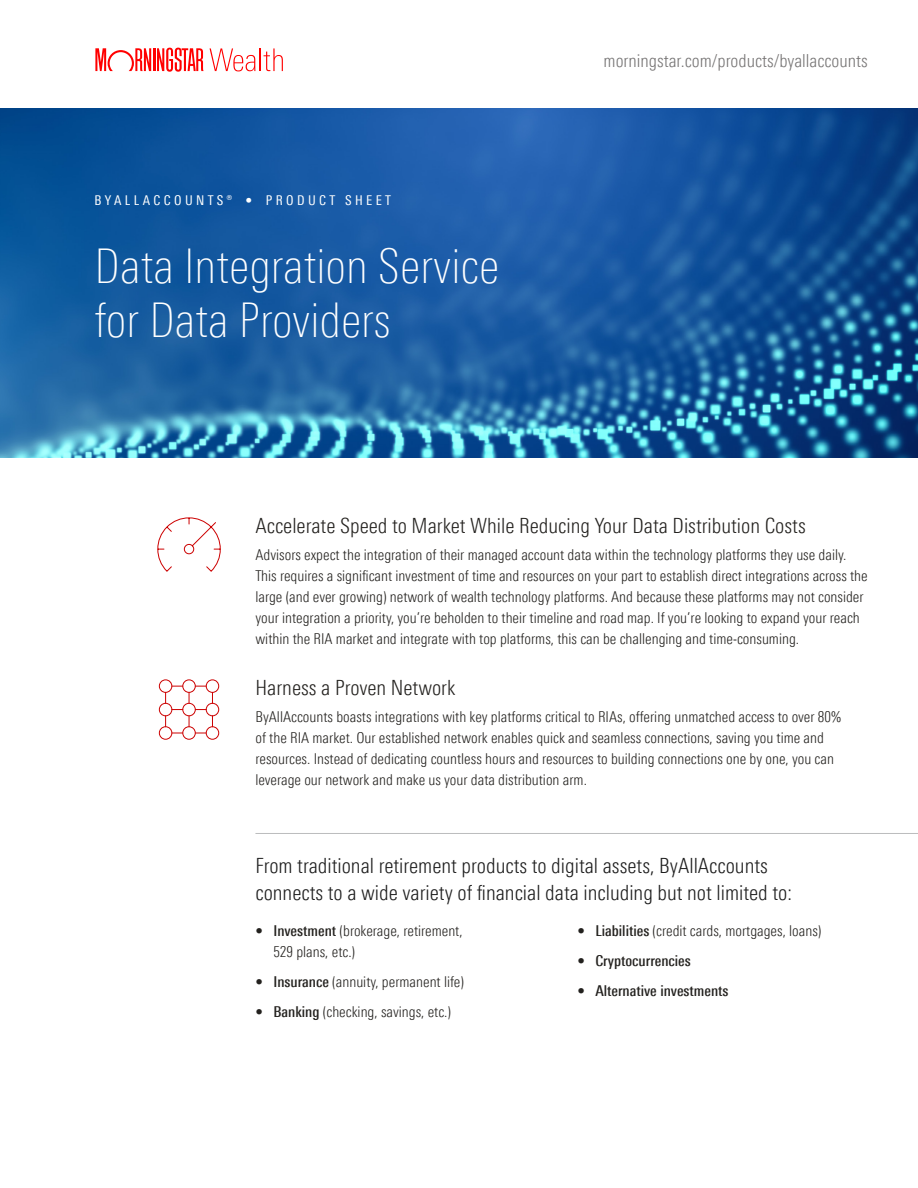
<style>
.page{position:relative;width:918px;height:1188px;background:#fff}
.page>*{position:absolute;margin:0;border:0;box-sizing:border-box;transform-origin:0 0}
.t1{font:100 condensed 48px/54px "Univers Nextfor MORN";color:#fff}
.t2{font:300 condensed 21px/27px "Univers Nextfor MORN";color:#1d1d1d}
.t3{font:300 condensed 21px "Univers Nextfor MORN";color:#23211e}
.t4{font:300 condensed 18px "Univers Nextfor MORN";color:#767474}
.t5{font:300 condensed 15px/21px "Univers Nextfor MORN";color:#23211e}
.t6{font:500 condensed 15px "Univers Nextfor MORN";color:#23211e}
.t7{font:condensed 13.5px "Univers Nextfor MORN";letter-spacing:.25em;color:#fff}
.s1{font-weight:500}
</style>
<div class="page">
<img style="left:0;top:108px;width:918px;height:350px">
<hr style="left:153px;top:48px;width:2px;height:23px;background:#f00">
<svg style="left:95px;top:48px;width:56px;height:23px"></svg>
<svg style="left:157px;top:48px;width:47px;height:24px"></svg>
<svg style="left:210px;top:48px;width:45px;height:23px"></svg>
<hr style="left:259px;top:48px;width:2px;height:23px;background:#f00">
<svg style="left:264px;top:48px;width:19px;height:23px"></svg>
<svg style="left:159px;top:679px;width:60px;height:61px"></svg>
<svg style="left:157px;top:517px;width:64px;height:55px"></svg>
<hr style="left:255px;top:833px;width:663px;height:1px;background:#bbbcbd">
<p class="t7" style="left:94px;top:192px;width:298px">BYALLACCOUNTS® • PRODUCT SHEET</p>
<h1 class="t1" style="left:94px;top:239px;width:407px">Data Integration Service for Data Providers</h1>
<p class="t4" style="left:604px;top:50px;width:266px">morningstar.com/products/byallaccounts</p>
<h2 class="t3" style="left:255px;top:514px;width:552px">Accelerate Speed to Market While Reducing Your Data Distribution Costs</h2>
<p class="t5" style="left:255px;top:544px;width:614px">Advisors expect the integration of their managed account data within the technology platforms they use daily.<br>This requires a significant investment of time and resources on your part to establish direct integrations across the large (and ever growing) network of wealth technology platforms. And because these platforms may not consider your integration a priority, you’re beholden to their timeline and road map. If you’re looking to expand your reach within the RIA market and integrate with top platforms, this can be challenging and time-consuming.</p>
<h2 class="t3" style="left:255px;top:676px;width:201px">Harness a Proven Network</h2>
<p class="t5" style="left:255px;top:706px;width:587px">ByAllAccounts boasts integrations with key platforms critical to RIAs, offering unmatched access to over 80% of the RIA market. Our established network enables quick and seamless connections, saving you time and resources. Instead of dedicating countless hours and resources to building connections one by one, you can leverage our network and make us your data distribution arm.</p>
<h2 class="t2" style="left:255px;top:852px;width:538px">From traditional retirement products to digital assets, ByAllAccounts connects to a wide variety of financial data including but not limited to:</h2>
<p class="t5" style="left:273px;top:920px;width:191px;text-indent:-18px"><span class="s1">• Investment</span> (brokerage, retirement,<br>529 plans, etc.)</p>
<p class="t5" style="left:255px;top:971px;width:210px"><span class="s1">• Insurance</span> (annuity, permanent life)</p>
<p class="t5" style="left:255px;top:1001px;width:197px"><span class="s1">• Banking</span> (checking, savings, etc.)</p>
<p class="t5" style="left:577px;top:920px;width:246px"><span class="s1">• Liabilities</span> (credit cards, mortgages, loans)</p>
<p class="t6" style="left:577px;top:952px;width:115px">• Cryptocurrencies</p>
<p class="t6" style="left:577px;top:982px;width:153px">• Alternative investments</p>
</div>
